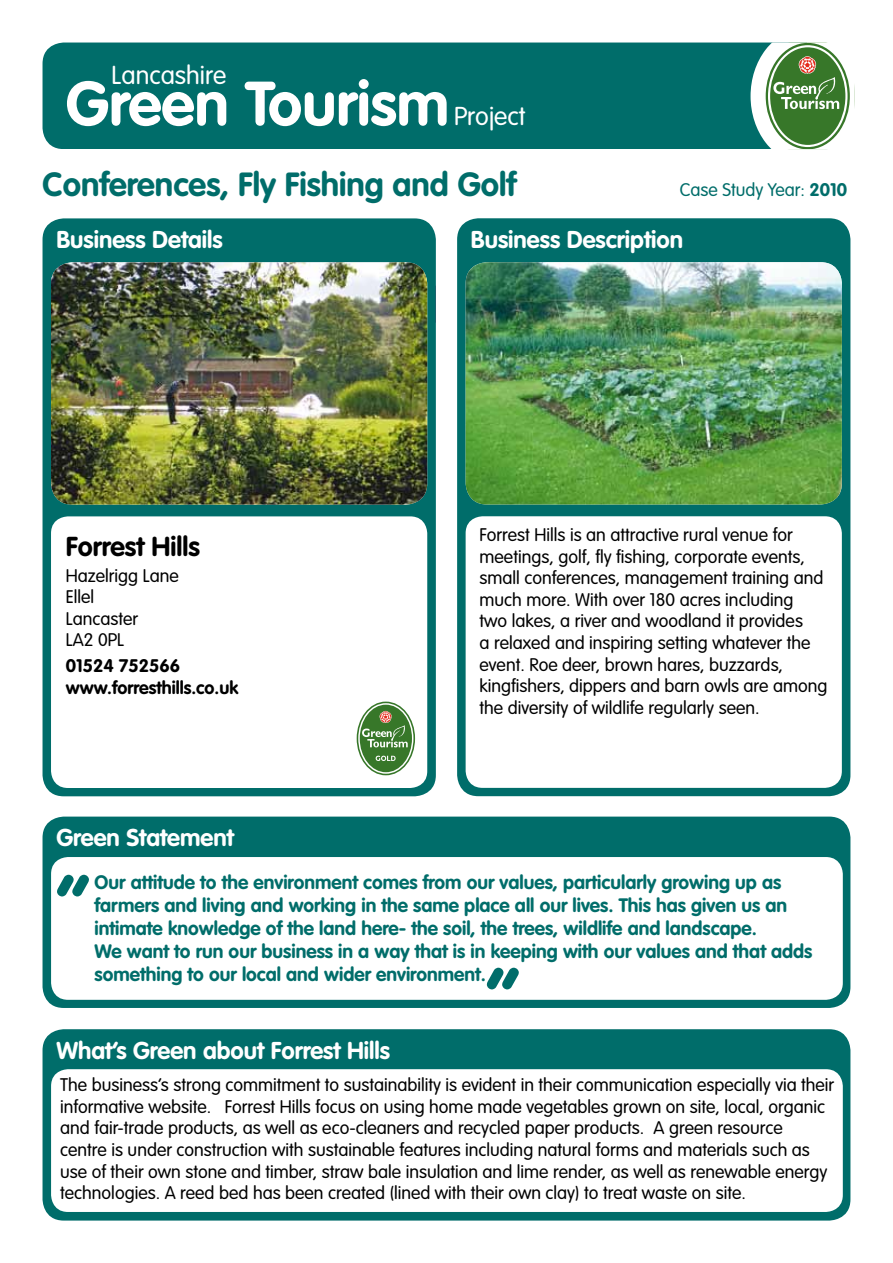
<style>
.page{position:relative;width:893px;height:1263px;background:#fff}
.page>*{position:absolute;margin:0;border:0;box-sizing:border-box;transform-origin:0 0}
.t1{font:700 75px "VAG Rounded";color:#006d6a}
.t2{font:700 61.5px "VAG Rounded";color:#fff}
.t3{font:700 33px "VAG Rounded";color:#006d6a}
.t4{font:700 27px "VAG Rounded";color:#000}
.t5{font:300 25.5px "VAG Rounded";color:#fff}
.t6{font:700 24px "VAG Rounded";color:#fff}
.t7{font:700 19.2px/23.1px "VAG Rounded";color:#006d6a}
.t8{font:300 18px/21.6px "VAG Rounded";color:#000}
.t9{font:700 18px/21.6px "VAG Rounded";color:#000}
.t10{font:300 18px "VAG Rounded";color:#006d6a}
.t11{font:700 1.8px "Gill Sans";color:#e42c1d}
.s1{font-weight:700}
</style>
<div class="page">
<div style="left:43px;top:43px;width:707px;height:106px;background:#006d6a"></div>
<svg style="left:750px;top:43px;width:100px;height:106px"></svg>
<div style="left:43px;top:816px;width:807px;height:192px;background:#006d6a;border-radius:21px"></div>
<div style="left:51px;top:857px;width:792px;height:143px;background:#fff;border-radius:17px"></div>
<div style="left:457px;top:218px;width:393px;height:578px;background:#006d6a;border-radius:21px"></div>
<img style="left:466px;top:262px;width:376px;height:242px">
<div style="left:466px;top:516px;width:376px;height:272px;background:#fff;border-radius:17px"></div>
<div style="left:43px;top:218px;width:393px;height:578px;background:#006d6a;border-radius:21px"></div>
<img style="left:51px;top:262px;width:376px;height:243px">
<div style="left:51px;top:516px;width:376px;height:272px;background:#fff;border-radius:17px"></div>
<div style="left:43px;top:1029px;width:807px;height:191px;background:#006d6a;border-radius:21px"></div>
<div style="left:51px;top:1069px;width:792px;height:143px;background:#fff;border-radius:17px"></div>
<svg style="left:358px;top:703px;width:55px;height:71px"></svg>
<p class="t11" style="left:813px;top:57px;width:3px">®</p>
<h3 class="t5" style="left:112px;top:60px;width:116px">Lancashire</h3>
<h2 class="t2" style="left:66px;top:68px;width:385px">Green Tourism</h2>
<h3 class="t5" style="left:454px;top:102px;width:73px">Project</h3>
<h3 class="t3" style="left:43px;top:165px;width:475px">Conferences, Fly Fishing and Golf</h3>
<p class="t10" style="left:680px;top:180px;width:169px">Case Study Year: <span class="s1">2010</span></p>
<h3 class="t6" style="left:471px;top:226px;width:214px">Business Description</h3>
<h3 class="t6" style="left:56px;top:226px;width:168px">Business Details</h3>
<h3 class="t4" style="left:66px;top:530px;width:136px">Forrest Hills</h3>
<p class="t8" style="left:66px;top:564px;width:114px">Hazelrigg Lane<br>Ellel<br>Lancaster<br>LA2 0PL</p>
<p class="t9" style="left:66px;top:655px;width:174px">01524 752566 www.forresthills.co.uk</p>
<p class="t8" style="left:480px;top:524px;width:349px">Forrest Hills is an attractive rural venue for meetings, golf, fly fishing, corporate events, small conferences, management training and much more. With over 180 acres including<br>two lakes, a river and woodland it provides<br>a relaxed and inspiring setting whatever the event. Roe deer, brown hares, buzzards, kingfishers, dippers and barn owls are among the diversity of wildlife regularly seen.</p>
<h3 class="t6" style="left:56px;top:824px;width:179px">Green Statement</h3>
<p class="t7" style="left:95px;top:870px;width:719px">Our attitude to the environment comes from our values, particularly growing up as farmers and living and working in the same place all our lives. This has given us an intimate knowledge of the land here- the soil, the trees, wildlife and landscape.<br>We want to run our business in a way that is in keeping with our values and that adds something to our local and wider environment.</p>
<h1 class="t1" style="left:56px;top:859px;width:35px">“</h1>
<h1 class="t1" style="left:486px;top:951px;width:35px">“</h1>
<h3 class="t6" style="left:56px;top:1036px;width:335px">What’s Green about Forrest Hills</h3>
<p class="t8" style="left:60px;top:1074px;width:775px">The business’s strong commitment to sustainability is evident in their communication especially via their informative website. Forrest Hills focus on using home made vegetables grown on site, local, organic and fair-trade products, as well as eco-cleaners and recycled paper products. A green resource<br>centre is under construction with sustainable features including natural forms and materials such as use of their own stone and timber, straw bale insulation and lime render, as well as renewable energy technologies. A reed bed has been created (lined with their own clay) to treat waste on site.</p>
</div>
